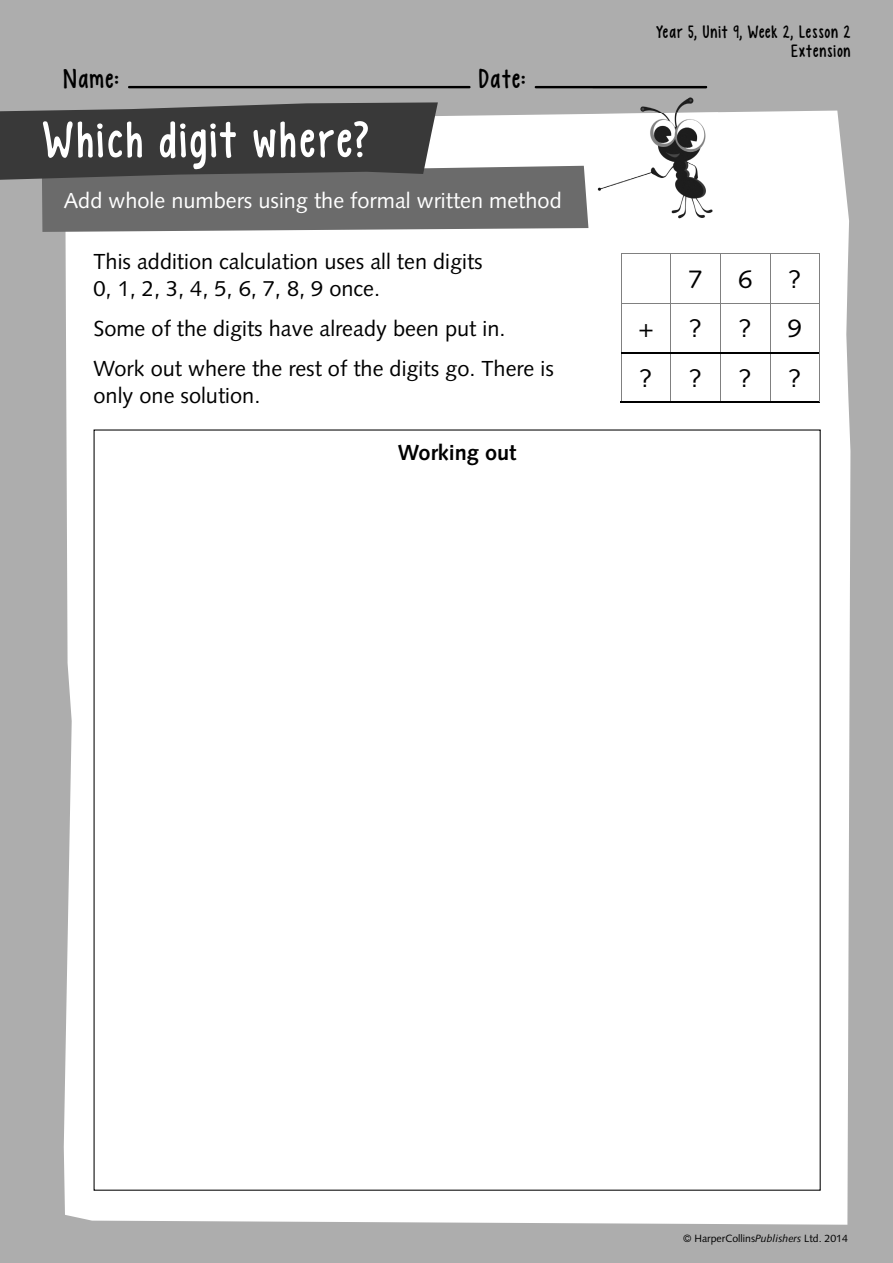
<style>
.page{position:relative;width:893px;height:1263px;background:#adadad}
.page>*{position:absolute;margin:0;border:0;box-sizing:border-box;transform-origin:0 0}
.t1{font:51.75px "KG Empireof Dirt";letter-spacing:.055em;color:#fff}
.t2{font:27px "KG Empireof Dirt";letter-spacing:.055em;color:#000}
.t3{font:25.5px "Syntax LT Std";color:#000}
.t4{font:21.75px/27px "Syntax LT Std";color:#000}
.t5{font:21.75px "Syntax LT Std";color:#fff}
.t6{font:700 21.75px "Syntax LT Std";color:#000}
.t7{font:18px/19.5px "KG Empireof Dirt";letter-spacing:.055em;color:#000;text-align:right}
.t8{font:10.5px "Syntax LT Std";color:#000}
.s1{font-style:italic}
</style>
<div class="page">
<div style="left:64px;top:111px;width:786px;height:1114px;background:#fff"></div>
<hr style="left:128px;top:86px;width:343px;height:2px;background:#000">
<hr style="left:535px;top:86px;width:172px;height:2px;background:#000">
<svg style="left:0;top:102px;width:588px;height:130px"></svg>
<img style="left:592px;top:85px;width:126px;height:27px">
<img style="left:592px;top:112px;width:126px;height:114px">
<img style="left:592px;top:86px;width:115px;height:2px">
<hr style="left:621px;top:253px;width:50px;height:1px;background:#808080">
<hr style="left:621px;top:254px;width:1px;height:49px;background:#808080">
<hr style="left:671px;top:253px;width:49px;height:1px;background:#808080">
<hr style="left:670px;top:254px;width:1px;height:49px;background:#808080">
<hr style="left:720px;top:253px;width:50px;height:1px;background:#808080">
<hr style="left:720px;top:254px;width:1px;height:49px;background:#808080">
<hr style="left:770px;top:253px;width:50px;height:1px;background:#808080">
<hr style="left:770px;top:254px;width:1px;height:49px;background:#808080">
<hr style="left:621px;top:303px;width:50px;height:1px;background:#808080">
<hr style="left:621px;top:303px;width:1px;height:50px;background:#808080">
<hr style="left:671px;top:303px;width:49px;height:1px;background:#808080">
<hr style="left:670px;top:303px;width:1px;height:49px;background:#808080">
<hr style="left:720px;top:303px;width:50px;height:1px;background:#808080">
<hr style="left:720px;top:303px;width:1px;height:49px;background:#808080">
<hr style="left:770px;top:303px;width:50px;height:1px;background:#808080">
<hr style="left:770px;top:303px;width:1px;height:49px;background:#808080">
<hr style="left:621px;top:353px;width:1px;height:48px;background:#808080">
<hr style="left:670px;top:353px;width:1px;height:48px;background:#808080">
<hr style="left:720px;top:353px;width:1px;height:48px;background:#808080">
<hr style="left:770px;top:353px;width:1px;height:48px;background:#808080">
<hr style="left:621px;top:401px;width:199px;height:2px;background:#000">
<hr style="left:819px;top:254px;width:1px;height:49px;background:#808080">
<hr style="left:819px;top:303px;width:1px;height:98px;background:#808080">
<hr style="left:622px;top:352px;width:197px;height:1px;background:#000">
<div style="left:94px;top:429px;width:727px;height:762px;background:#fff"></div>
<p class="t2" style="left:64px;top:64px;width:57px">Name:</p>
<p class="t2" style="left:479px;top:64px;width:48px">Date:</p>
<h1 class="t1" style="left:43px;top:111px;width:328px">Which digit where?</h1>
<p class="t5" style="left:64px;top:191px;width:500px">Add whole numbers using the formal written method</p>
<p class="t4" style="left:94px;top:250px;width:391px">This addition calculation uses all ten digits<br>0, 1, 2, 3, 4, 5, 6, 7, 8, 9 once.</p>
<p class="t4" style="left:94px;top:311px;width:462px;line-height:39.8px">Some of the digits have already been put in.<br>Work out where the rest of the digits go. There is</p>
<p class="t4" style="left:94px;top:384px;width:168px">only one solution.</p>
<p class="t6" style="left:398px;top:443px;width:120px">Working out</p>
<p class="t7" style="left:656px;top:22px;width:195px">Year 5, Unit 9, Week 2, Lesson 2<br>Extension</p>
<p class="t3" style="left:689px;top:269px;width:16px">7</p>
<p class="t3" style="left:738px;top:269px;width:16px">6</p>
<p class="t3" style="left:788px;top:269px;width:14px">?</p>
<p class="t3" style="left:638px;top:318px;width:17px">+</p>
<p class="t3" style="left:689px;top:318px;width:14px">?</p>
<p class="t3" style="left:739px;top:318px;width:14px">?</p>
<p class="t3" style="left:788px;top:318px;width:16px">9</p>
<p class="t3" style="left:640px;top:368px;width:14px">?</p>
<p class="t3" style="left:689px;top:368px;width:14px">?</p>
<p class="t3" style="left:739px;top:368px;width:14px">?</p>
<p class="t3" style="left:788px;top:368px;width:14px">?</p>
<p class="t8" style="left:683px;top:1234px;width:166px">© HarperCollins<span class="s1">Publishers</span> Ltd. 2014</p>
</div>
